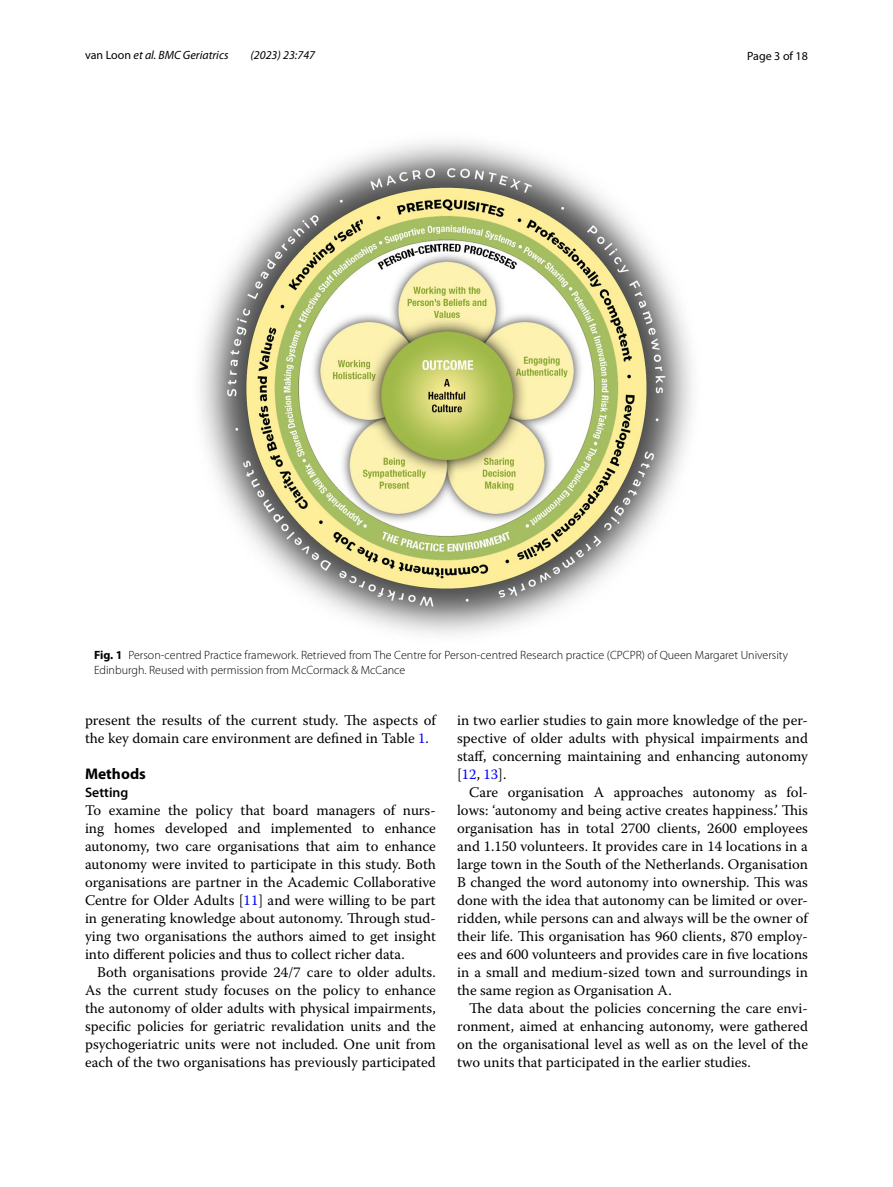
<style>
.page{position:relative;width:893px;height:1187px;background:#fff}
.page>*{position:absolute;margin:0;border:0;box-sizing:border-box;transform-origin:0 0}
.t1{font:700 15.45px "Myriad Pro";color:#000}
.t2{font:14.7px/18px "Warnock Pro";color:#000;text-align:justify}
.t3{font:600 13.8px "Myriad Pro";color:#000}
.t4{font:300 12px/15px "Myriad Pro";color:#000}
.t5{font:italic 12px "Myriad Pro";color:#000}
.t6{font:12px "Myriad Pro";color:#000}
.s1{font-style:normal}
.s2{font-weight:700}
.s3{color:#00f}
</style>
<div class="page">
<img style="left:200px;top:142px;width:493px;height:493px">
<p class="t5" style="left:85px;top:48px;width:145px"><span class="s1">van Loon</span> et al. BMC Geriatrics</p>
<p class="t5" style="left:250px;top:48px;width:66px">(2023) 23:747</p>
<p class="t6" style="left:747px;top:48px;width:62px">Page 3 of 18</p>
<p class="t4" style="left:94px;top:647px;width:695px"><span class="s2">Fig. 1</span> Person-centred Practice framework. Retrieved from The Centre for Person-centred Research practice (CPCPR) of Queen Margaret University<br>Edinburgh. Reused with permission from McCormack &amp; McCance</p>
<p class="t2" style="left:85px;top:711px;width:352px">present the results of the current study. The aspects of the key domain care environment are defined in Table <span class="s3">1</span>.</p>
<p class="t1" style="left:85px;top:764px;width:62px">Methods</p>
<p class="t3" style="left:85px;top:783px;width:45px">Setting</p>
<p class="t2" style="left:85px;top:801px;width:352px">To examine the policy that board managers of nurs&shy;ing homes developed and implemented to enhance autonomy, two care organisations that aim to enhance autonomy were invited to participate in this study. Both organisations are partner in the Academic Collaborative Centre for Older Adults [<span class="s3">11</span>] and were willing to be part in generating knowledge about autonomy. Through stud&shy;ying two organisations the authors aimed to get insight into different policies and thus to collect richer data.</p>
<p class="t2" style="left:85px;top:963px;width:352px;text-indent:12px">Both organisations provide 24/7 care to older adults.<br>As the current study focuses on the policy to enhance the autonomy of older adults with physical impairments, specific policies for geriatric revalidation units and the psychogeriatric units were not included. One unit from each of the two organisations has previously participated</p>
<p class="t2" style="left:457px;top:711px;width:352px">in two earlier studies to gain more knowledge of the per&shy;spective of older adults with physical impairments and staff, concerning maintaining and enhancing autonomy [<span class="s3">12</span>, <span class="s3">13</span>].</p>
<p class="t2" style="left:457px;top:783px;width:352px;text-indent:12px">Care organisation A approaches autonomy as fol&shy;lows: ‘autonomy and being active creates happiness.’ This organisation has in total 2700 clients, 2600 employees and 1.150 volunteers. It provides care in 14 locations in a large town in the South of the Netherlands. Organisation B changed the word autonomy into ownership. This was done with the idea that autonomy can be limited or over&shy;ridden, while persons can and always will be the owner of their life. This organisation has 960 clients, 870 employ&shy;ees and 600 volunteers and provides care in five locations in a small and medium-sized town and surroundings in the same region as Organisation A.</p>
<p class="t2" style="left:457px;top:999px;width:352px;text-indent:12px">The data about the policies concerning the care envi&shy;ronment, aimed at enhancing autonomy, were gathered on the organisational level as well as on the level of the two units that participated in the earlier studies.</p>
</div>
